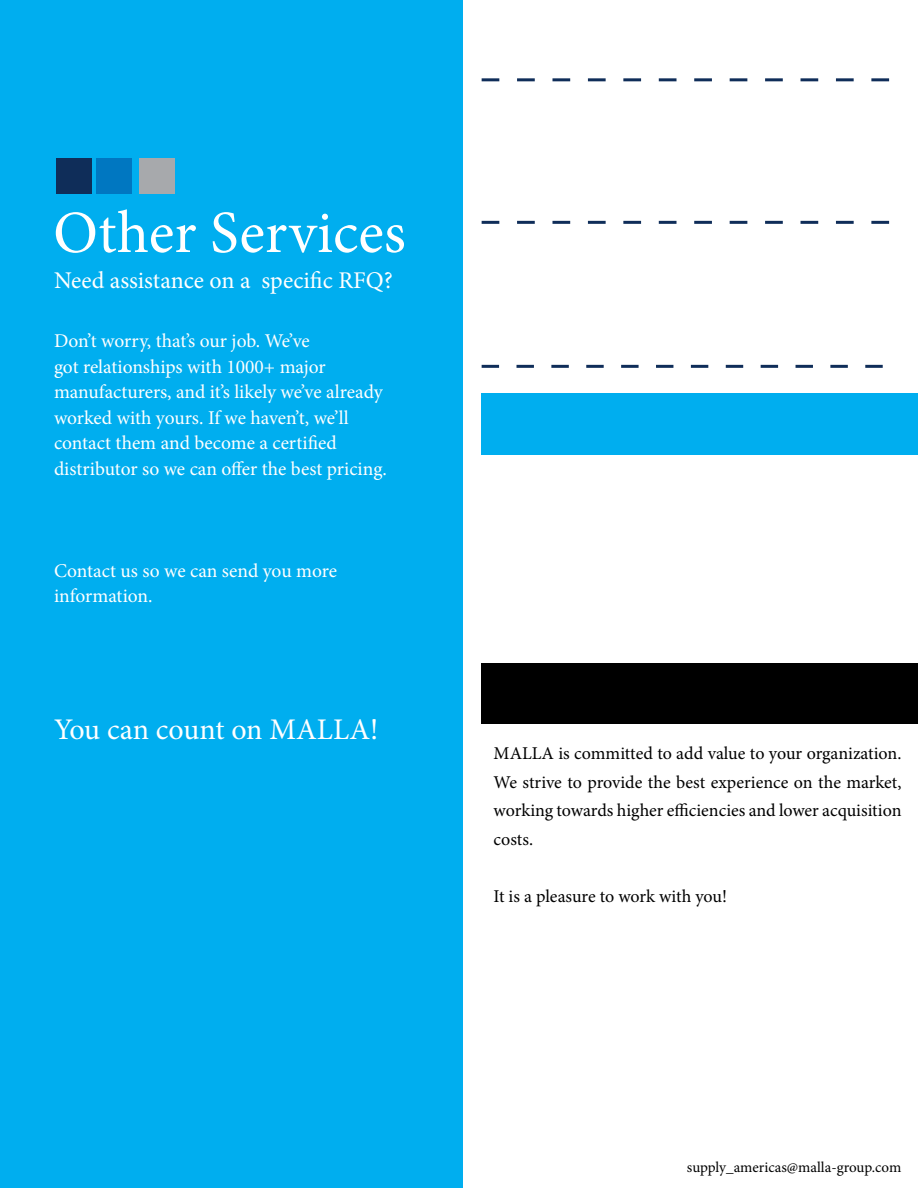
<style>
.page{position:relative;width:918px;height:1188px;background:#fff}
.page>*{position:absolute;margin:0;border:0;box-sizing:border-box;transform-origin:0 0}
.t1{font:60px "Minion Pro";color:#fff}
.t2{font:30px "Minion Pro";color:#fff}
.t3{font:24px "Minion Pro";color:#fff}
.t4{font:19.5px/25.5px "Minion Pro";letter-spacing:-.005em;color:#fff}
.t5{font:18px/28.5px "Minion Pro";letter-spacing:-.005em;color:#000101;text-align:justify}
.t6{font:15px "Minion Pro";letter-spacing:-.005em;color:#000}
</style>
<div class="page">
<div style="left:0;top:0;width:462px;height:1188px;background:#00aeef"></div>
<div style="left:482px;top:393px;width:436px;height:62px;background:#00aeef"></div>
<div style="left:139px;top:158px;width:36px;height:36px;background:#a7a9ac"></div>
<div style="left:96px;top:158px;width:36px;height:36px;background:#0077c1"></div>
<div style="left:56px;top:158px;width:36px;height:36px;background:#0f2d59"></div>
<div style="left:482px;top:663px;width:436px;height:61px;background:#000"></div>
<svg style="left:482px;top:365px;width:401px;height:3px"></svg>
<svg style="left:482px;top:221px;width:407px;height:3px"></svg>
<svg style="left:482px;top:78px;width:407px;height:3px"></svg>
<h1 class="t1" style="left:53px;top:193px;width:354px">Other Services</h1>
<p class="t3" style="left:54px;top:264px;width:340px">Need assistance on a specific RFQ?</p>
<p class="t4" style="left:54px;top:328px;width:334px">Don’t worry, that’s our job. We’ve<br>got relationships with 1000+ major manufacturers, and it’s likely we’ve already worked with yours. If we haven’t, we’ll contact them and become a certified distributor so we can offer the best pricing.</p>
<p class="t4" style="left:54px;top:558px;width:284px">Contact us so we can send you more information.</p>
<h2 class="t2" style="left:54px;top:709px;width:326px">You can count on MALLA!</h2>
<p class="t5" style="left:494px;top:740px;width:409px">MALLA is committed to add value to your organization.<br>We strive to provide the best experience on the market, working towards higher efficiencies and lower acquisition costs.</p>
<p class="t5" style="left:494px;top:882px;width:235px">It is a pleasure to work with you!</p>
<p class="t6" style="left:687px;top:1157px;width:216px">supply_americas@malla-group.com</p>
</div>
